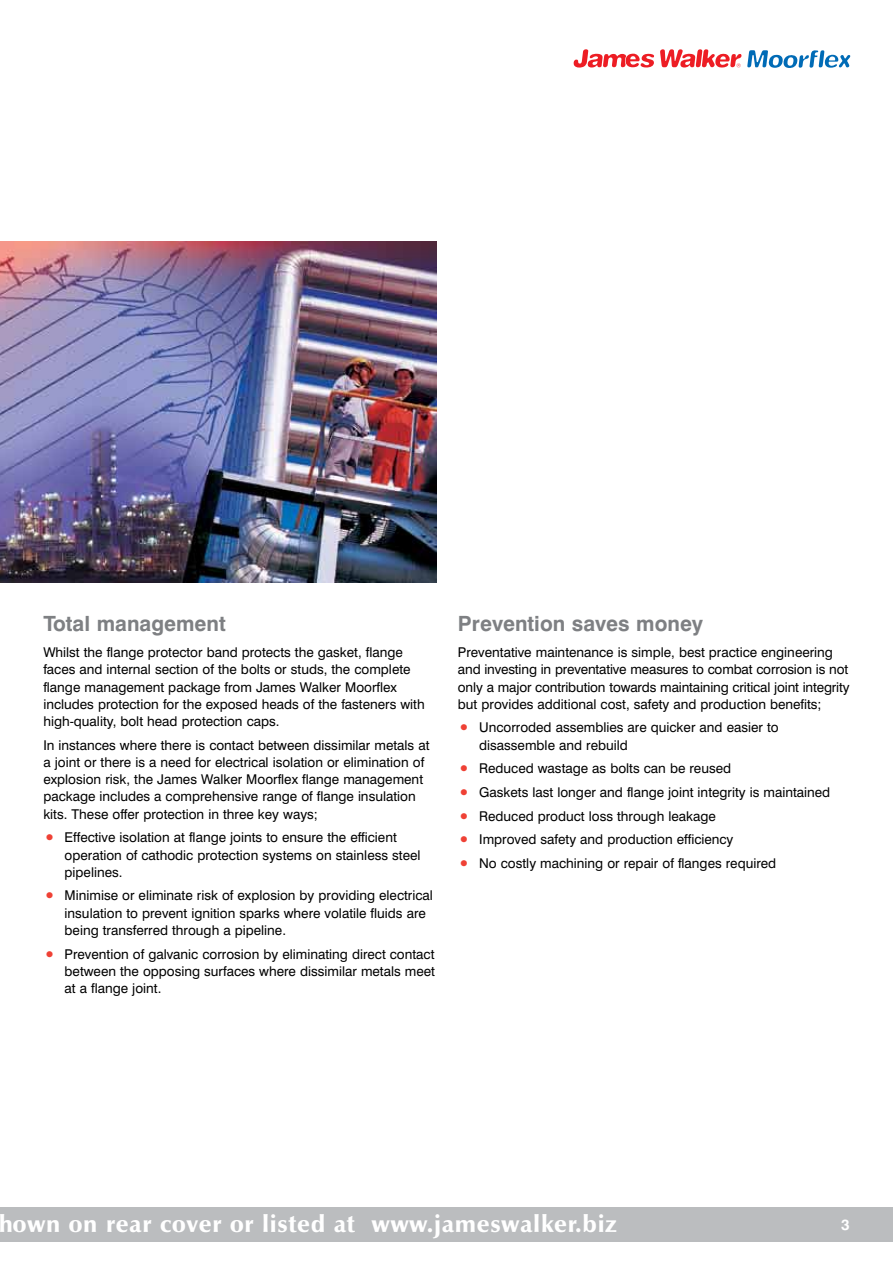
<style>
.page{position:relative;width:893px;height:1263px;background:#fff}
.page>*{position:absolute;margin:0;border:0;box-sizing:border-box;transform-origin:0 0}
.t1{font:900 24px "Zapf Humanist 601 BT";letter-spacing:.025em;color:#fff}
.t2{font:700 21px "Swiss 721 BT";color:#7e8083}
.t3{font:700 15px "Swiss 721 BT";color:#fff}
.t4{font:13.5px/17.2px "Swiss 721 BT";color:#000}
.s1{font-size:21px;color:#ef4135}
</style>
<div class="page">
<div style="left:0;top:1208px;width:893px;height:34px;background:#babcbe"></div>
<img style="left:0;top:242px;width:437px;height:340px">
<svg style="left:573px;top:49px;width:81px;height:19px"></svg>
<svg style="left:660px;top:49px;width:190px;height:19px"></svg>
<h2 class="t2" style="left:43px;top:611px;width:184px">Total management</h2>
<p class="t4" style="left:43px;top:643px;width:383px">Whilst the flange protector band protects the gasket, flange faces and internal section of the bolts or studs, the complete flange management package from James Walker Moorflex includes protection for the exposed heads of the fasteners with high-quality, bolt head protection caps.</p>
<p class="t4" style="left:43px;top:736px;width:388px">In instances where there is contact between dissimilar metals at a joint or there is a need for electrical isolation or elimination of explosion risk, the James Walker Moorflex flange management package includes a comprehensive range of flange insulation kits. These offer protection in three key ways;</p>
<p class="t4" style="left:65px;top:829px;width:357px;text-indent:-21px"><span class="s1">•</span> Effective isolation at flange joints to ensure the efficient operation of cathodic protection systems on stainless steel pipelines.</p>
<p class="t4" style="left:65px;top:887px;width:370px;text-indent:-21px"><span class="s1">•</span> Minimise or eliminate risk of explosion by providing electrical insulation to prevent ignition sparks where volatile fluids are being transferred through a pipeline.</p>
<p class="t4" style="left:65px;top:945px;width:372px;text-align:justify;text-indent:-21px"><span class="s1">•</span> Prevention of galvanic corrosion by eliminating direct contact between the opposing surfaces where dissimilar metals meet at a flange joint.</p>
<h2 class="t2" style="left:458px;top:611px;width:247px">Prevention saves money</h2>
<p class="t4" style="left:458px;top:643px;width:393px">Preventative maintenance is simple, best practice engineering and investing in preventative measures to combat corrosion is not only a major contribution towards maintaining critical joint integrity but provides additional cost, safety and production benefits;</p>
<p class="t4" style="left:479px;top:719px;width:301px;text-indent:-21px"><span class="s1">•</span> Uncorroded assemblies are quicker and easier to disassemble and rebuild</p>
<p class="t4" style="left:458px;top:760px;width:275px"><span class="s1">•</span> Reduced wastage as bolts can be reused</p>
<p class="t4" style="left:458px;top:783px;width:374px"><span class="s1">•</span> Gaskets last longer and flange joint integrity is maintained</p>
<p class="t4" style="left:458px;top:807px;width:259px"><span class="s1">•</span> Reduced product loss through leakage</p>
<p class="t4" style="left:458px;top:831px;width:277px"><span class="s1">•</span> Improved safety and production efficiency</p>
<p class="t4" style="left:458px;top:854px;width:320px"><span class="s1">•</span> No costly machining or repair of flanges required</p>
<h1 class="t1" style="left:-2px;top:1209px;width:620px">hown on rear cover or listed at www.jameswalker.biz</h1>
<p class="t3" style="left:841px;top:1215px;width:10px">3</p>
</div>
